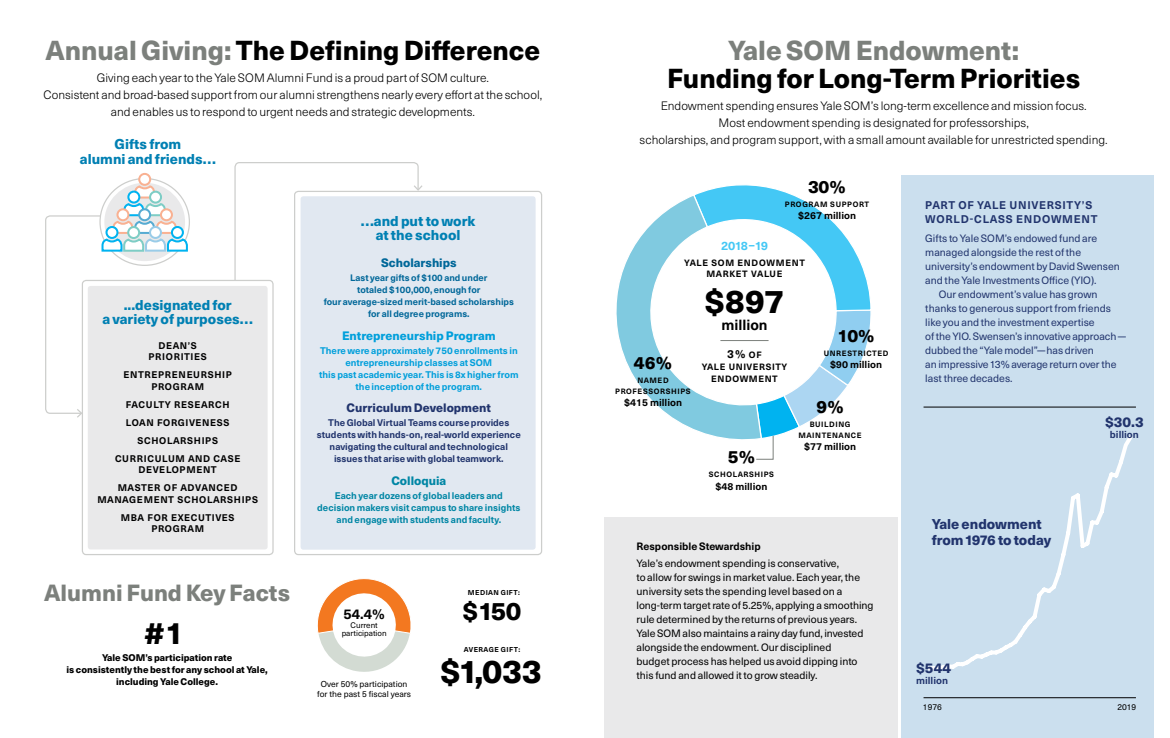
<style>
.page{position:relative;width:1170px;height:738px;background:#fff}
.page>*{position:absolute;margin:0;border:0;box-sizing:border-box;transform-origin:0 0}
.t1{font:800 32.5px "Neue Haas Unica Pro";letter-spacing:-.015em;color:#000}
.t2{font:800 30.7px "Neue Haas Unica Pro";color:#000}
.t3{font:800 27px "Neue Haas Unica Pro";color:#000}
.t4{font:800 27px "Neue Haas Unica Pro";color:#7c807c}
.t5{font:800 25px "Neue Haas Unica Pro";color:#000}
.t6{font:800 23px "Neue Haas Unica Pro";color:#7c807c}
.t7{font:800 17.5px "Neue Haas Unica Pro";color:#000}
.t8{font:700 14.5px "Neue Haas Unica Pro";color:#000}
.t9{font:800 14px/14.4px "Neue Haas Unica Pro";color:#0080b3;text-align:center}
.t10{font:800 14px/16.4px "Neue Haas Unica Pro";color:#21346d}
.t11{font:700 14px "Neue Haas Unica Pro";color:#000}
.t12{font:300 12px/17px "Neue Haas Unica Pro";color:#000;text-align:center}
.t13{font:800 12px "Neue Haas Unica Pro";color:#009fdb}
.t14{font:800 12px "Neue Haas Unica Pro";color:#21346d}
.t15{font:800 12px "Neue Haas Unica Pro";color:#006799}
.t16{font:800 12px "Neue Haas Unica Pro";color:#0086a5}
.t17{font:700 12px "Neue Haas Unica Pro";color:#44c8f5}
.t18{font:700 11.4px "Neue Haas Unica Pro";color:#000}
.t19{font:700 11px/14.5px "Neue Haas Unica Pro";letter-spacing:.07em;color:#21346d}
.t20{font:10.5px/14px "Neue Haas Unica Pro";color:#000}
.t21{font:10.5px "Neue Haas Unica Pro";color:#21346d}
.t22{font:700 10.5px "Neue Haas Unica Pro";color:#000}
.t23{font:700 10px "Neue Haas Unica Pro";color:#000}
.t24{font:700 10px "Neue Haas Unica Pro";color:#21346d}
.t25{font:700 9.5px/18px "Neue Haas Unica Pro";letter-spacing:.07em;color:#000;text-align:center}
.t26{font:700 9.5px/12px "Neue Haas Unica Pro";color:#21346d;text-align:center}
.t27{font:700 9.5px/12px "Neue Haas Unica Pro";color:#009fdb;text-align:center}
.t28{font:700 9.5px/12px "Neue Haas Unica Pro";color:#0086a5;text-align:center}
.t29{font:800 9.5px/12px "Neue Haas Unica Pro";color:#000;text-align:center}
.t30{font:700 9.2px/12px "Neue Haas Unica Pro";color:#006799;text-align:center}
.t31{font:700 9px/11px "Neue Haas Unica Pro";letter-spacing:.07em;color:#000;text-align:center}
.t32{font:8.5px/10.3px "Neue Haas Unica Pro";color:#000;text-align:center}
.t33{font:8px/7.5px "Neue Haas Unica Pro";color:#000;text-align:center}
.t34{font:700 7.6px/10.5px "Neue Haas Unica Pro";letter-spacing:.08em;color:#000;text-align:center}
.t35{font:700 7px "Neue Haas Unica Pro";letter-spacing:.06em;color:#000}
.s1{color:#7c807c}
.s2{font-size:9px}
</style>
<div class="page">
<div style="left:901px;top:175px;width:253px;height:563px;background:#cbdfee"></div>
<svg style="left:616px;top:196px;width:76px;height:232px"></svg>
<div style="left:605px;top:517px;width:293px;height:221px;background:#e9e9ea"></div>
<svg style="left:234px;top:162px;width:190px;height:118px"></svg>
<div style="left:82px;top:280px;width:192px;height:275px;border:1px solid #cdcecc;border-radius:4px"></div>
<div style="left:295px;top:191px;width:247px;height:364px;background:#fff;border-radius:4px"></div>
<div style="left:294px;top:191px;width:248px;height:364px;border:1px solid #cdcecc;border-radius:4px"></div>
<div style="left:301px;top:196px;width:235px;height:354px;background:#e1e8f1;border-radius:3px"></div>
<div style="left:88px;top:286px;width:180px;height:263px;background:#e9e9ea;border-radius:3px"></div>
<div style="left:138px;top:173px;width:13px;height:13px;border:2px solid #f9b192;border-radius:50%"></div>
<svg style="left:45px;top:184px;width:144px;height:235px"></svg>
<div style="left:172px;top:227px;width:11px;height:11px;background:#fff;border-radius:50%"></div>
<div style="left:171px;top:226px;width:13px;height:13px;border:2px solid #00b3f0;border-radius:50%"></div>
<svg style="left:692px;top:185px;width:179px;height:275px"></svg>
<hr style="left:924px;top:698px;width:212px;height:1px;background:#000">
<hr style="left:924px;top:407px;width:212px;height:1px;background:#000">
<svg style="left:927px;top:436px;width:205px;height:235px"></svg>
<svg style="left:317px;top:578px;width:94px;height:94px"></svg>
<hr style="left:720px;top:340px;width:49px;height:1px;background:#7c807c">
<h3 class="t3" style="left:46px;top:34px;width:496px"><span class="s1">Annual Giving:</span> The Defining Difference</h3>
<p class="t12" style="left:44px;top:69px;width:500px">Giving each year to the Yale SOM Alumni Fund is a proud part of SOM culture.<br>Consistent and broad-based support from our alumni strengthens nearly every effort at the school, and enables us to respond to urgent needs and strategic developments.</p>
<p class="t9" style="left:80px;top:137px;width:137px">Gifts from<br>alumni and friends…</p>
<p class="t9" style="left:102px;top:298px;width:152px">...designated for<br>a variety of purposes…</p>
<p class="t25" style="left:149px;top:340px;width:60px;line-height:11.5px">DEAN’S<br>PRIORITIES</p>
<p class="t25" style="left:124px;top:369px;width:110px;line-height:11.5px">ENTREPRENEURSHIP<br>PROGRAM</p>
<p class="t25" style="left:115px;top:395px;width:127px">FACULTY RESEARCH<br>LOAN FORGIVENESS<br>SCHOLARSHIPS<br>CURRICULUM AND CASE</p>
<p class="t25" style="left:118px;top:461px;width:121px">DEVELOPMENT<br>MASTER OF ADVANCED</p>
<p class="t25" style="left:97px;top:490px;width:162px">MANAGEMENT SCHOLARSHIPS<br>MBA FOR EXECUTIVES</p>
<p class="t25" style="left:151px;top:520px;width:54px">PROGRAM</p>
<h3 class="t6" style="left:44px;top:578px;width:247px">Alumni Fund Key Facts</h3>
<h2 class="t2" style="left:144px;top:614px;width:42px">#1</h2>
<p class="t29" style="left:67px;top:651px;width:203px">Yale SOM’s participation rate<br>is consistently the best for any school at Yale, including Yale College.</p>
<p class="t9" style="left:361px;top:214px;width:116px">…and put to work at the school</p>
<p class="t15" style="left:381px;top:255px;width:77px">Scholarships</p>
<p class="t30" style="left:324px;top:272px;width:192px">Last year gifts of $100 and under<br>totaled $100,000, enough for<br>four average-sized merit-based scholarships for all degree programs.</p>
<p class="t13" style="left:342px;top:328px;width:155px">Entrepreneurship Program</p>
<p class="t27" style="left:319px;top:344px;width:201px">There were approximately 750 enrollments in entrepreneurship classes at SOM<br>this past academic year. This is 8x higher from the inception of the program.</p>
<p class="t14" style="left:347px;top:401px;width:146px">Curriculum Development</p>
<p class="t26" style="left:317px;top:417px;width:205px">The Global Virtual Teams course provides students with hands-on, real-world experience navigating the cultural and technological issues that arise with global teamwork.</p>
<p class="t16" style="left:391px;top:473px;width:57px">Colloquia</p>
<p class="t28" style="left:317px;top:489px;width:205px">Each year dozens of global leaders and decision makers visit campus to share insights and engage with students and faculty.</p>
<p class="t11" style="left:343px;top:605px;width:43px">54.4%</p>
<p class="t33" style="left:342px;top:622px;width:46px">Current participation</p>
<p class="t32" style="left:317px;top:679px;width:95px">Over 50% participation for the past 5 fiscal years</p>
<p class="t35" style="left:468px;top:588px;width:54px">MEDIAN GIFT:</p>
<h3 class="t5" style="left:463px;top:596px;width:60px">$150</h3>
<p class="t35" style="left:464px;top:645px;width:58px">AVERAGE GIFT:</p>
<h1 class="t1" style="left:440px;top:651px;width:104px">$1,033</h1>
<h3 class="t4" style="left:728px;top:34px;width:292px">Yale SOM Endowment:</h3>
<h3 class="t3" style="left:667px;top:62px;width:415px">Funding for Long-Term Priorities</h3>
<p class="t12" style="left:640px;top:97px;width:470px">Endowment spending ensures Yale SOM’s long-term excellence and mission focus.<br>Most endowment spending is designated for professorships,<br>scholarships, and program support, with a small amount available for unrestricted spending.</p>
<p class="t17" style="left:721px;top:239px;width:49px">2018–19</p>
<h3 class="t7" style="left:808px;top:176px;width:39px">30%</h3>
<p class="t34" style="left:785px;top:199px;width:86px">PROGRAM SUPPORT</p>
<p class="t23" style="left:798px;top:210px;width:59px">$267 million</p>
<p class="t31" style="left:684px;top:257px;width:122px">YALE SOM ENDOWMENT<br>MARKET VALUE</p>
<h1 class="t1" style="left:705px;top:281px;width:81px">$897</h1>
<p class="t8" style="left:721px;top:316px;width:48px">million</p>
<p class="t18" style="left:727px;top:347px;width:36px">3% <span class="s2">OF</span></p>
<p class="t31" style="left:702px;top:361px;width:87px;line-height:12px">YALE UNIVERSITY<br>ENDOWMENT</p>
<h3 class="t7" style="left:838px;top:325px;width:39px">10%</h3>
<p class="t34" style="left:824px;top:348px;width:66px">UNRESTRICTED</p>
<p class="t23" style="left:830px;top:359px;width:53px">$90 million</p>
<h3 class="t7" style="left:817px;top:396px;width:29px">9%</h3>
<p class="t34" style="left:799px;top:420px;width:65px">BUILDING<br>MAINTENANCE</p>
<p class="t23" style="left:804px;top:441px;width:53px">$77 million</p>
<h3 class="t7" style="left:634px;top:352px;width:40px">46%</h3>
<p class="t34" style="left:615px;top:375px;width:77px">NAMED<br>PROFESSORSHIPS</p>
<p class="t23" style="left:624px;top:396px;width:59px">$415 million</p>
<h3 class="t7" style="left:728px;top:446px;width:29px">5%</h3>
<p class="t34" style="left:709px;top:470px;width:67px">SCHOLARSHIPS</p>
<p class="t23" style="left:715px;top:480px;width:53px">$48 million</p>
<p class="t22" style="left:637px;top:540px;width:126px">Responsible Stewardship</p>
<p class="t20" style="left:637px;top:556px;width:239px">Yale’s endowment spending is conservative,<br>to allow for swings in market value. Each year, the university sets the spending level based on a long-term target rate of 5.25%, applying a smoothing rule determined by the returns of previous years.<br>Yale SOM also maintains a rainy day fund, invested alongside the endowment. Our disciplined<br>budget process has helped us avoid dipping into this fund and allowed it to grow steadily.</p>
<p class="t19" style="left:925px;top:198px;width:174px">PART OF YALE UNIVERSITY’S<br>WORLD-CLASS ENDOWMENT</p>
<p class="t21" style="left:925px;top:232px;width:173px">Gifts to Yale SOM’s endowed fund are</p>
<p class="t21" style="left:925px;top:246px;width:157px">managed alongside the rest of the</p>
<p class="t21" style="left:925px;top:260px;width:196px">university’s endowment by David Swensen</p>
<p class="t21" style="left:925px;top:274px;width:173px">and the Yale Investments Office (YIO).</p>
<p class="t21" style="left:939px;top:288px;width:160px">Our endowment’s value has grown</p>
<p class="t21" style="left:925px;top:302px;width:187px">thanks to generous support from friends</p>
<p class="t21" style="left:925px;top:316px;width:171px">like you and the investment expertise</p>
<p class="t21" style="left:925px;top:330px;width:202px">of the YIO. Swensen’s innovative approach—</p>
<p class="t21" style="left:925px;top:344px;width:170px">dubbed the “Yale model”—has driven</p>
<p class="t21" style="left:925px;top:358px;width:193px">an impressive 13% average return over the</p>
<p class="t21" style="left:925px;top:372px;width:89px">last three decades.</p>
<p class="t10" style="left:932px;top:516px;width:121px">Yale endowment from 1976 to today</p>
<p class="t10" style="left:916px;top:660px;width:36px">$544</p>
<p class="t24" style="left:916px;top:674px;width:33px">million</p>
<p class="t10" style="left:1105px;top:414px;width:40px">$30.3</p>
<p class="t24" style="left:1110px;top:428px;width:30px">billion</p>
<p class="t32" style="left:923px;top:702px;width:21px">1976</p>
<p class="t32" style="left:1117px;top:702px;width:21px">2019</p>
</div>
